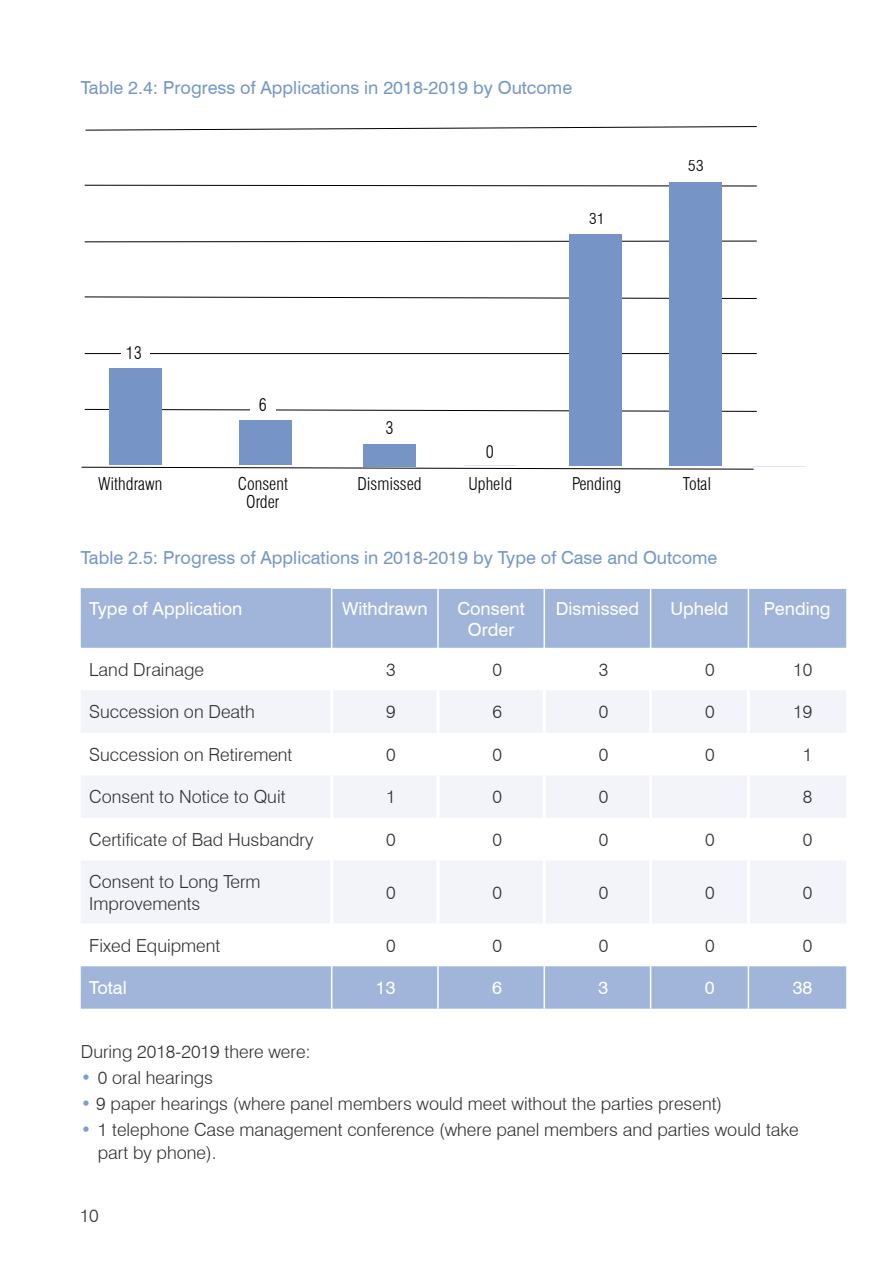
<style>
.page{position:relative;width:893px;height:1263px;background:#fff}
.page>*{position:absolute;margin:0;border:0;box-sizing:border-box;transform-origin:0 0}
.Body{font:300 18px/21.6px "Swiss 721 BT";color:#313130}
.bullets_1_pt{font:300 18px/22.8px "Swiss 721 BT";color:#313130}
.Table_heading{font:18px "Swiss 721 BT";color:#7697c9}
.Body-2{font:18px/21.6px "Swiss 721 BT";color:#fff;text-align:center}
.body_before_bullets{font:300 18px "Swiss 721 BT";color:#313130}
.t1{font:300 condensed 17.25px/17.4px "Swiss 721 BT";color:#000;text-align:center}
.t2{font:300 condensed 14.85px "Swiss 721 BT";color:#000;scale:1.16 1}
.s1{color:#7f9dcd}
</style>
<div class="page">
<svg style="left:84px;top:409px;width:673px;height:3px"></svg>
<svg style="left:81px;top:467px;width:673px;height:3px"></svg>
<hr style="left:85px;top:353px;width:672px;height:1px;background:#000">
<svg style="left:84px;top:296px;width:673px;height:3px"></svg>
<svg style="left:84px;top:241px;width:673px;height:1px"></svg>
<svg style="left:84px;top:185px;width:673px;height:1px"></svg>
<svg style="left:85px;top:126px;width:672px;height:5px"></svg>
<div style="left:569px;top:234px;width:53px;height:231px;background:#7695c6"></div>
<div style="left:363px;top:444px;width:53px;height:23px;background:#7695c6"></div>
<div style="left:239px;top:420px;width:52px;height:45px;background:#7695c6"></div>
<div style="left:109px;top:368px;width:53px;height:97px;background:#7695c6"></div>
<div style="left:669px;top:182px;width:53px;height:283px;background:#7695c6"></div>
<div style="left:121px;top:341px;width:29px;height:22px;background:#fff"></div>
<div style="left:250px;top:394px;width:26px;height:22px;background:#fff"></div>
<svg style="left:81px;top:588px;width:765px;height:421px;fill:#a1b5da"></svg>
<svg style="left:81px;top:690px;width:765px;height:234px;fill:#f2f4fa"></svg>
<svg style="left:81px;top:924px;width:765px;height:42px"></svg>
<hr style="left:331px;top:966px;width:1px;height:43px;background:#fff">
<hr style="left:437px;top:966px;width:2px;height:43px;background:#fff">
<hr style="left:544px;top:966px;width:1px;height:43px;background:#fff">
<hr style="left:650px;top:966px;width:1px;height:43px;background:#fff">
<hr style="left:748px;top:966px;width:1px;height:43px;background:#fff">
<hr style="left:330px;top:648px;width:3px;height:42px;background:#fff">
<hr style="left:436px;top:648px;width:3px;height:42px;background:#fff">
<hr style="left:543px;top:648px;width:3px;height:42px;background:#fff">
<hr style="left:649px;top:648px;width:3px;height:42px;background:#fff">
<hr style="left:747px;top:648px;width:3px;height:42px;background:#fff">
<hr style="left:330px;top:690px;width:3px;height:43px;background:#fff">
<hr style="left:436px;top:690px;width:3px;height:43px;background:#fff">
<hr style="left:543px;top:690px;width:3px;height:43px;background:#fff">
<hr style="left:649px;top:690px;width:3px;height:43px;background:#fff">
<hr style="left:747px;top:690px;width:3px;height:43px;background:#fff">
<hr style="left:330px;top:733px;width:3px;height:42px;background:#fff">
<hr style="left:436px;top:733px;width:3px;height:42px;background:#fff">
<hr style="left:543px;top:733px;width:3px;height:42px;background:#fff">
<hr style="left:649px;top:733px;width:3px;height:42px;background:#fff">
<hr style="left:747px;top:733px;width:3px;height:42px;background:#fff">
<hr style="left:330px;top:775px;width:3px;height:43px;background:#fff">
<hr style="left:436px;top:775px;width:3px;height:43px;background:#fff">
<hr style="left:543px;top:775px;width:3px;height:43px;background:#fff">
<hr style="left:649px;top:775px;width:3px;height:43px;background:#fff">
<hr style="left:747px;top:775px;width:3px;height:43px;background:#fff">
<hr style="left:330px;top:818px;width:3px;height:42px;background:#fff">
<hr style="left:436px;top:818px;width:3px;height:42px;background:#fff">
<hr style="left:543px;top:818px;width:3px;height:42px;background:#fff">
<hr style="left:649px;top:818px;width:3px;height:42px;background:#fff">
<hr style="left:747px;top:818px;width:3px;height:42px;background:#fff">
<hr style="left:330px;top:860px;width:3px;height:64px;background:#fff">
<hr style="left:436px;top:860px;width:3px;height:64px;background:#fff">
<hr style="left:543px;top:860px;width:3px;height:64px;background:#fff">
<hr style="left:649px;top:860px;width:3px;height:64px;background:#fff">
<hr style="left:747px;top:860px;width:3px;height:64px;background:#fff">
<hr style="left:330px;top:924px;width:3px;height:42px;background:#fff">
<hr style="left:436px;top:924px;width:3px;height:42px;background:#fff">
<hr style="left:543px;top:924px;width:3px;height:42px;background:#fff">
<hr style="left:649px;top:924px;width:3px;height:42px;background:#fff">
<hr style="left:747px;top:924px;width:3px;height:42px;background:#fff">
<hr style="left:331px;top:587px;width:107px;height:2px;background:#fff">
<hr style="left:438px;top:587px;width:106px;height:2px;background:#fff">
<hr style="left:544px;top:587px;width:107px;height:2px;background:#fff">
<hr style="left:651px;top:587px;width:97px;height:2px;background:#fff">
<hr style="left:748px;top:587px;width:98px;height:2px;background:#fff">
<hr style="left:331px;top:589px;width:1px;height:59px;background:#fff">
<hr style="left:437px;top:589px;width:2px;height:59px;background:#fff">
<hr style="left:544px;top:589px;width:1px;height:59px;background:#fff">
<hr style="left:650px;top:589px;width:1px;height:59px;background:#fff">
<hr style="left:748px;top:589px;width:1px;height:59px;background:#fff">
<h3 class="Table_heading" style="left:81px;top:77px;width:493px">Table 2.4: Progress of Applications in 2018-2019 by Outcome</h3>
<p class="t2" style="left:589px;top:210px;width:15px">31</p>
<p class="t1" style="left:126px;top:344px;width:18px">13</p>
<p class="t1" style="left:259px;top:396px;width:10px">6</p>
<p class="t1" style="left:386px;top:419px;width:10px">3</p>
<p class="t1" style="left:486px;top:443px;width:10px">0</p>
<p class="t2" style="left:688px;top:157px;width:15px">53</p>
<p class="t1" style="left:98px;top:475px;width:66px">Withdrawn</p>
<p class="t1" style="left:238px;top:475px;width:52px">Consent<br>Order</p>
<p class="t1" style="left:357px;top:475px;width:66px">Dismissed</p>
<p class="t1" style="left:468px;top:475px;width:45px">Upheld</p>
<p class="t1" style="left:572px;top:475px;width:51px">Pending</p>
<p class="t1" style="left:683px;top:475px;width:30px">Total</p>
<h3 class="Table_heading" style="left:81px;top:547px;width:638px">Table 2.5: Progress of Applications in 2018-2019 by Type of Case and Outcome</h3>
<p class="Body-2" style="left:89px;top:597px;width:155px">Type of Application</p>
<p class="Body-2" style="left:342px;top:597px;width:87px">Withdrawn</p>
<p class="Body-2" style="left:457px;top:597px;width:69px">Consent<br>Order</p>
<p class="Body-2" style="left:556px;top:597px;width:85px">Dismissed</p>
<p class="Body-2" style="left:670px;top:597px;width:60px">Upheld</p>
<p class="Body-2" style="left:764px;top:597px;width:68px">Pending</p>
<p class="Body" style="left:89px;top:658px;width:116px">Land Drainage</p>
<p class="Body" style="left:386px;top:658px;width:11px">3</p>
<p class="Body" style="left:492px;top:658px;width:11px">0</p>
<p class="Body" style="left:599px;top:658px;width:11px">3</p>
<p class="Body" style="left:705px;top:658px;width:11px">0</p>
<p class="Body" style="left:793px;top:658px;width:21px">10</p>
<p class="Body" style="left:89px;top:701px;width:167px">Succession on Death</p>
<p class="Body" style="left:386px;top:701px;width:11px">9</p>
<p class="Body" style="left:492px;top:701px;width:11px">6</p>
<p class="Body" style="left:599px;top:701px;width:11px">0</p>
<p class="Body" style="left:705px;top:701px;width:11px">0</p>
<p class="Body" style="left:793px;top:701px;width:21px">19</p>
<p class="Body" style="left:89px;top:744px;width:205px">Succession on Retirement</p>
<p class="Body" style="left:386px;top:744px;width:11px">0</p>
<p class="Body" style="left:492px;top:744px;width:11px">0</p>
<p class="Body" style="left:599px;top:744px;width:11px">0</p>
<p class="Body" style="left:705px;top:744px;width:11px">0</p>
<p class="Body" style="left:803px;top:744px;width:11px">1</p>
<p class="Body" style="left:89px;top:786px;width:198px">Consent to Notice to Quit</p>
<p class="Body" style="left:386px;top:786px;width:11px">1</p>
<p class="Body" style="left:492px;top:786px;width:11px">0</p>
<p class="Body" style="left:599px;top:786px;width:11px">0</p>
<p class="Body" style="left:803px;top:786px;width:11px">8</p>
<p class="Body" style="left:89px;top:829px;width:226px">Certificate of Bad Husbandry</p>
<p class="Body" style="left:386px;top:829px;width:11px">0</p>
<p class="Body" style="left:492px;top:829px;width:11px">0</p>
<p class="Body" style="left:599px;top:829px;width:11px">0</p>
<p class="Body" style="left:705px;top:829px;width:11px">0</p>
<p class="Body" style="left:803px;top:829px;width:11px">0</p>
<p class="Body" style="left:89px;top:871px;width:173px">Consent to Long Term<br>Improvements</p>
<p class="Body" style="left:386px;top:881px;width:11px">0</p>
<p class="Body" style="left:492px;top:881px;width:11px">0</p>
<p class="Body" style="left:599px;top:881px;width:11px">0</p>
<p class="Body" style="left:705px;top:881px;width:11px">0</p>
<p class="Body" style="left:803px;top:881px;width:11px">0</p>
<p class="Body" style="left:89px;top:934px;width:133px">Fixed Equipment</p>
<p class="Body" style="left:386px;top:934px;width:11px">0</p>
<p class="Body" style="left:492px;top:934px;width:11px">0</p>
<p class="Body" style="left:599px;top:934px;width:11px">0</p>
<p class="Body" style="left:705px;top:934px;width:11px">0</p>
<p class="Body" style="left:803px;top:934px;width:11px">0</p>
<p class="Body-2" style="left:89px;top:977px;width:39px">Total</p>
<p class="Body-2" style="left:376px;top:977px;width:21px">13</p>
<p class="Body-2" style="left:492px;top:977px;width:11px">6</p>
<p class="Body-2" style="left:598px;top:977px;width:11px">3</p>
<p class="Body-2" style="left:705px;top:977px;width:11px">0</p>
<p class="Body-2" style="left:793px;top:977px;width:21px">38</p>
<p class="body_before_bullets" style="left:81px;top:1041px;width:231px">During 2018-2019 there were:</p>
<p class="bullets_1_pt" style="left:81px;top:1066px;width:134px"><span class="s1">•</span> 0 oral hearings</p>
<p class="bullets_1_pt" style="left:81px;top:1092px;width:643px"><span class="s1">•</span> 9 paper hearings (where panel members would meet without the parties present)</p>
<p class="bullets_1_pt" style="left:98px;top:1118px;width:702px;text-indent:-17px"><span class="s1">•</span> 1 telephone Case management conference (where panel members and parties would take part by phone).</p>
<p class="bullets_1_pt" style="left:80px;top:1204px;width:21px">10</p>
</div>
